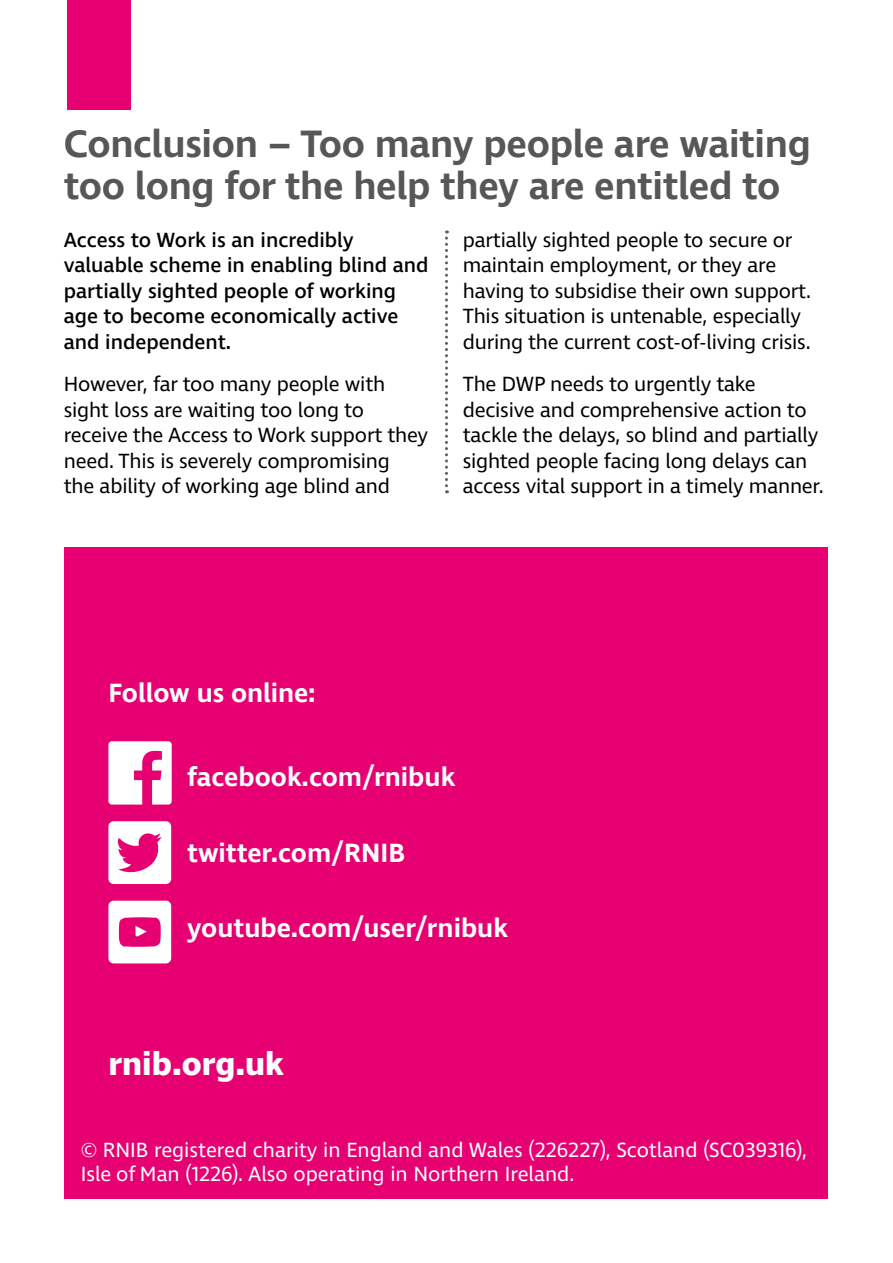
<style>
.page{position:relative;width:893px;height:1263px;background:#fff}
.page>*{position:absolute;margin:0;border:0;box-sizing:border-box;transform-origin:0 0}
.t1{font:600 39px/42px "Ingra";letter-spacing:-.01em;color:#575756}
.t2{font:700 33px "Ingra";color:#fff}
.t3{font:600 27px "Ingra";color:#fff}
.t4{font:21px/25.5px "Ingra";letter-spacing:-.01em;color:#000}
.t5{font:500 21px/25.5px "Ingra";color:#000}
.t6{font:21px/24px "Ingra";color:#fff}
</style>
<div class="page">
<svg style="left:445px;top:230px;width:3px;height:263px"></svg>
<div style="left:67px;top:0;width:63px;height:110px;background:#e60071"></div>
<div style="left:65px;top:547px;width:763px;height:651px;background:#e60071"></div>
<svg style="left:108px;top:741px;width:64px;height:63px"></svg>
<svg style="left:108px;top:821px;width:63px;height:63px"></svg>
<svg style="left:108px;top:901px;width:63px;height:62px"></svg>
<h1 class="t1" style="left:64px;top:125px;width:749px">Conclusion – Too many people are waiting too long for the help they are entitled to</h1>
<p class="t5" style="left:64px;top:228px;width:366px">Access to Work is an incredibly valuable scheme in enabling blind and partially sighted people of working age to become economically active and independent.</p>
<p class="t4" style="left:64px;top:372px;width:366px">However, far too many people with sight loss are waiting too long to receive the Access to Work support they need. This is severely compromising<br>the ability of working age blind and</p>
<p class="t4" style="left:463px;top:228px;width:350px">partially sighted people to secure or maintain employment, or they are having to subsidise their own support.<br>This situation is untenable, especially during the current cost-of-living crisis.</p>
<p class="t4" style="left:463px;top:372px;width:363px">The DWP needs to urgently take decisive and comprehensive action to tackle the delays, so blind and partially sighted people facing long delays can access vital support in a timely manner.</p>
<p class="t3" style="left:108px;top:676px;width:209px">Follow us online:</p>
<p class="t3" style="left:187px;top:760px;width:270px">facebook.com/rnibuk</p>
<p class="t3" style="left:187px;top:836px;width:219px">twitter.com/RNIB</p>
<p class="t3" style="left:187px;top:911px;width:322px">youtube.com/user/rnibuk</p>
<h2 class="t2" style="left:108px;top:1043px;width:177px">rnib.org.uk</h2>
<p class="t6" style="left:81px;top:1139px;width:728px">© RNIB registered charity in England and Wales (226227), Scotland (SC039316),<br>Isle of Man (1226). Also operating in Northern Ireland.</p>
</div>
